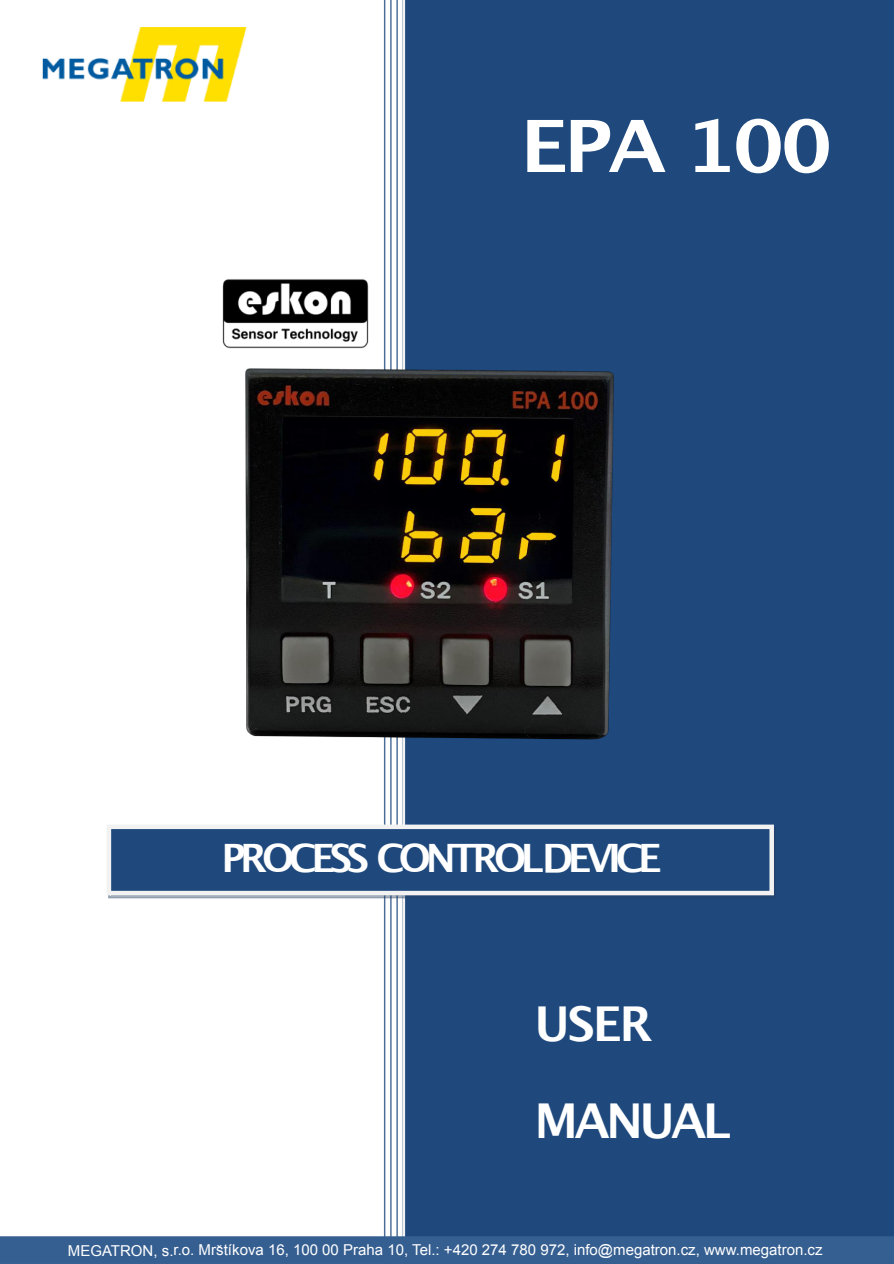
<style>
.page{position:relative;width:894px;height:1264px;background:#fff}
.page>*{position:absolute;margin:0;border:0;box-sizing:border-box;transform-origin:0 0}
.t1{font:700 72px "Lucida Grande";letter-spacing:-.055em;color:#fff;scale:1.1 1}
.t2{font:700 48px/96.3px "Lucida Grande";letter-spacing:-.075em;color:#fff}
.t3{font:700 39px "Lucida Grande";letter-spacing:-.135em;color:#fff}
.t4{font:15px "Arial";color:#fff}
</style>
<div class="page">
<img style="left:222px;top:279px;width:147px;height:49px">
<img style="left:43px;top:27px;width:203px;height:75px">
<div style="left:403px;top:0;width:490px;height:1236px;background:#1f497d"></div>
<img style="left:381px;top:0;width:22px;height:1236px">
<svg style="left:108px;top:827px;width:667px;height:71px;background:#697e9a"></svg>
<div style="left:107px;top:824px;width:666px;height:71px;background:#1f497d;border:4px solid #f2f2f2"></div>
<img style="left:222px;top:328px;width:438px;height:475px">
<div style="left:0;top:1236px;width:893px;height:27px;background:#365f91"></div>
<h1 class="t1" style="left:520px;top:116px;width:285px">EPA 100</h1>
<h3 class="t3" style="left:221px;top:841px;width:441px">PROCESS CONTROLDEVICE</h3>
<h2 class="t2" style="left:534px;top:979px;width:198px">USER<br>MANUAL</h2>
<p class="t4" style="left:68px;top:1244px;width:756px">MEGATRON, s.r.o. Mrštíkova 16, 100 00 Praha 10, Tel.: +420 274 780 972, info@megatron.cz, www.megatron.cz</p>
</div>
